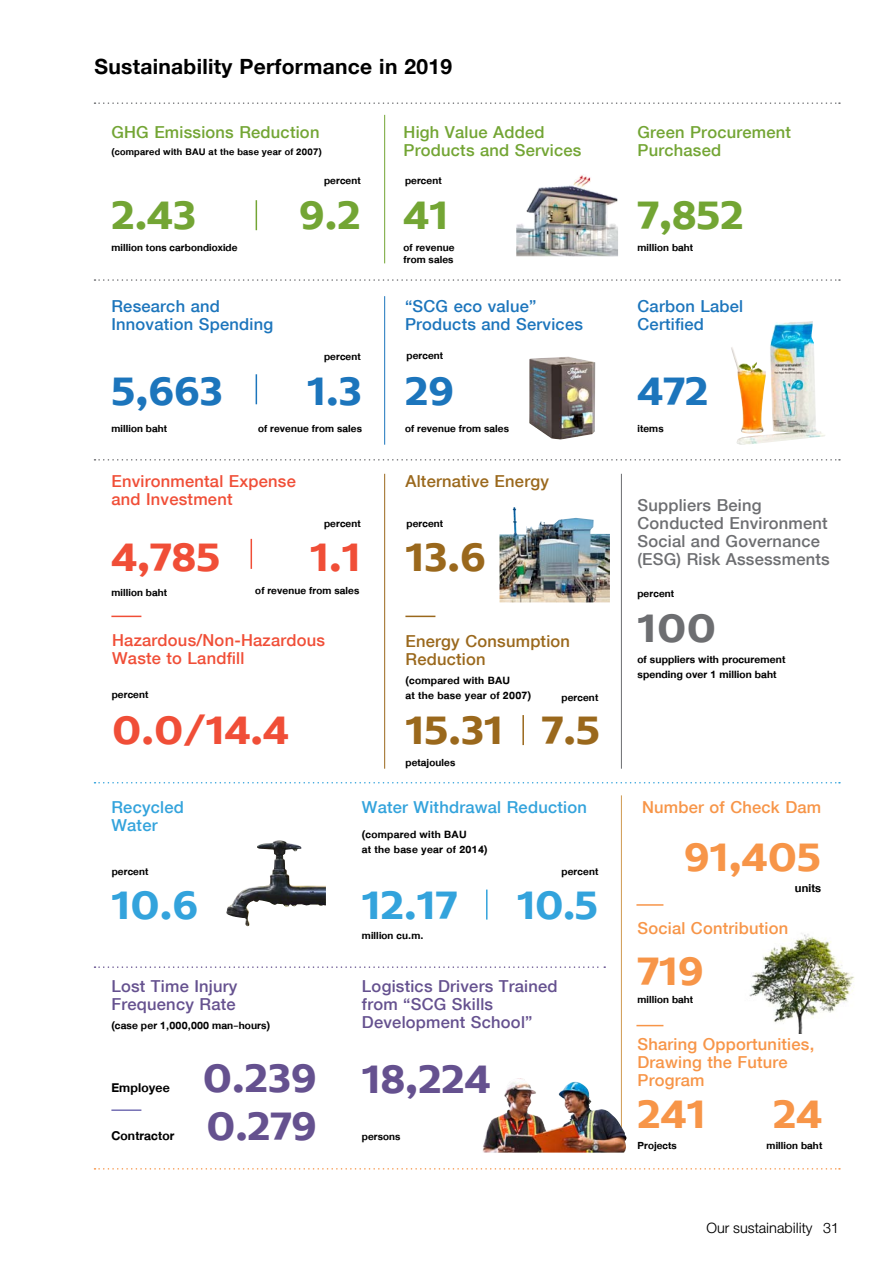
<style>
.page{position:relative;width:893px;height:1263px;background:#fff}
.page>*{position:absolute;margin:0;border:0;box-sizing:border-box;transform-origin:0 0}
.t1{font:700 45px/47.2px "SCG";color:#65518f}
.t2{font:700 45px "SCG";color:#f04e37}
.t3{font:700 45px "SCG";color:#73a534}
.t4{font:700 45px "SCG";color:#f79548}
.t5{font:700 45px "SCG";color:#1c75bc}
.t6{font:700 45px "SCG";color:#33a3dc}
.t7{font:700 45px "SCG";color:#9a681c}
.t8{font:700 45px "SCG";color:#6d6e71}
.t9{font:700 21px "Helvetica Neue";letter-spacing:.015em;color:#000}
.t10{font:21px "DB Helvethaica X Li";color:#000}
.t11{font:700 18px "DB Helvethaica X";letter-spacing:.01em;color:#000}
.t12{font:500 16.5px/18px "Helvetica Neue";letter-spacing:.015em;color:#65518f}
.t13{font:500 16.5px/18px "Helvetica Neue";letter-spacing:.015em;color:#1c75bc}
.t14{font:500 16.5px/18px "Helvetica Neue";letter-spacing:.015em;color:#73a534}
.t15{font:500 16.5px/18px "Helvetica Neue";letter-spacing:.015em;color:#f79548}
.t16{font:500 16.5px/18px "Helvetica Neue";letter-spacing:.015em;color:#6d6e71}
.t17{font:500 16.5px/18px "Helvetica Neue";letter-spacing:.015em;color:#f04e37}
.t18{font:500 16.5px/18px "Helvetica Neue";letter-spacing:.015em;color:#9a681c}
.t19{font:500 16.5px/18px "Helvetica Neue";letter-spacing:.015em;color:#33a3dc}
.t20{font:700 16.5px "DB Helvethaica X";letter-spacing:.01em;color:#000}
.t21{font:700 15px/15px "DB Helvethaica X";letter-spacing:.01em;color:#000}
.t22{font:700 14.7px/12px "DB Helvethaica X";letter-spacing:.01em;color:#000}
.t23{font:700 13.5px "DB Helvethaica X";letter-spacing:.02em;color:#000}
</style>
<div class="page">
<img style="left:749px;top:933px;width:106px;height:100px">
<hr style="left:256px;top:200px;width:1px;height:30px;background:#73a534">
<hr style="left:256px;top:374px;width:1px;height:30px;background:#1c75bc">
<hr style="left:111px;top:1109px;width:30px;height:2px;background:#7670b4">
<svg style="left:636px;top:1025px;width:27px;height:1px"></svg>
<hr style="left:636px;top:904px;width:27px;height:2px;background:#f79548">
<hr style="left:522px;top:715px;width:2px;height:30px;background:#9a681c">
<hr style="left:486px;top:889px;width:2px;height:30px;background:#33a3dc">
<hr style="left:251px;top:539px;width:1px;height:30px;background:#f04e37">
<hr style="left:111px;top:616px;width:30px;height:1px;background:#f04e37">
<hr style="left:405px;top:616px;width:30px;height:1px;background:#9a681c">
<svg style="left:94px;top:459px;width:746px;height:2px"></svg>
<svg style="left:94px;top:782px;width:746px;height:1px"></svg>
<svg style="left:94px;top:966px;width:511px;height:2px"></svg>
<svg style="left:94px;top:1168px;width:746px;height:1px"></svg>
<svg style="left:94px;top:279px;width:746px;height:2px"></svg>
<svg style="left:94px;top:102px;width:746px;height:2px"></svg>
<hr style="left:384px;top:115px;width:1px;height:148px;background:#73a534">
<hr style="left:384px;top:296px;width:1px;height:149px;background:#1c75bc">
<hr style="left:384px;top:474px;width:1px;height:295px;background:#9a681c">
<hr style="left:621px;top:474px;width:1px;height:295px;background:#6d6e71">
<hr style="left:621px;top:795px;width:1px;height:357px;background:#d09b52">
<img style="left:226px;top:840px;width:100px;height:86px">
<img style="left:529px;top:357px;width:66px;height:82px">
<img style="left:731px;top:321px;width:94px;height:124px">
<img style="left:516px;top:174px;width:102px;height:82px">
<img style="left:499px;top:507px;width:111px;height:95px">
<img style="left:483px;top:1078px;width:144px;height:74px">
<h2 class="t9" style="left:94px;top:54px;width:359px">Sustainability Performance in 2019</h2>
<p class="t14" style="left:111px;top:123px;width:210px">GHG Emissions Reduction</p>
<p class="t23" style="left:111px;top:144px;width:212px">(compared with BAU at the base year of 2007)</p>
<p class="t14" style="left:404px;top:123px;width:179px">High Value Added<br>Products and Services</p>
<p class="t14" style="left:637px;top:123px;width:155px">Green Procurement<br>Purchased</p>
<p class="t22" style="left:324px;top:175px;width:38px">percent</p>
<p class="t22" style="left:405px;top:175px;width:38px">percent</p>
<h1 class="t3" style="left:111px;top:179px;width:86px">2.43</h1>
<h1 class="t3" style="left:404px;top:179px;width:46px">41</h1>
<h1 class="t3" style="left:637px;top:179px;width:108px">7,852</h1>
<h1 class="t3" style="left:299px;top:179px;width:63px">9.2</h1>
<p class="t22" style="left:404px;top:242px;width:52px">of revenue from sales</p>
<p class="t22" style="left:111px;top:242px;width:128px">million tons carbondioxide</p>
<p class="t22" style="left:637px;top:242px;width:57px">million baht</p>
<p class="t13" style="left:111px;top:297px;width:163px">Research and<br>Innovation Spending</p>
<p class="t13" style="left:405px;top:297px;width:179px">“SCG eco value”<br>Products and Services</p>
<p class="t22" style="left:324px;top:351px;width:38px">percent</p>
<p class="t22" style="left:407px;top:349px;width:38px">percent</p>
<p class="t13" style="left:637px;top:297px;width:107px">Carbon Label<br>Certified</p>
<h1 class="t5" style="left:111px;top:355px;width:113px">5,663</h1>
<h1 class="t5" style="left:405px;top:355px;width:51px">29</h1>
<h1 class="t5" style="left:637px;top:355px;width:72px">472</h1>
<h1 class="t5" style="left:307px;top:355px;width:56px">1.3</h1>
<p class="t22" style="left:111px;top:423px;width:57px">million baht</p>
<p class="t22" style="left:258px;top:423px;width:105px">of revenue from sales</p>
<p class="t22" style="left:405px;top:423px;width:105px">of revenue from sales</p>
<p class="t22" style="left:637px;top:423px;width:28px">items</p>
<p class="t17" style="left:111px;top:472px;width:186px">Environmental Expense and Investment</p>
<p class="t18" style="left:405px;top:472px;width:145px">Alternative Energy</p>
<p class="t22" style="left:324px;top:517px;width:38px">percent</p>
<p class="t22" style="left:407px;top:517px;width:38px">percent</p>
<h1 class="t2" style="left:111px;top:521px;width:110px">4,785</h1>
<h1 class="t2" style="left:310px;top:521px;width:52px">1.1</h1>
<p class="t22" style="left:111px;top:586px;width:57px">million baht</p>
<p class="t22" style="left:255px;top:585px;width:105px">of revenue from sales</p>
<p class="t17" style="left:112px;top:630px;width:214px">Hazardous/Non-Hazardous<br>Waste to Landfill</p>
<p class="t22" style="left:112px;top:689px;width:38px">percent</p>
<h1 class="t2" style="left:112px;top:695px;width:178px">0.0/14.4</h1>
<h1 class="t7" style="left:405px;top:521px;width:82px">13.6</h1>
<p class="t18" style="left:405px;top:632px;width:166px">Energy Consumption<br>Reduction</p>
<p class="t21" style="left:405px;top:673px;width:127px">(compared with BAU<br>at the base year of 2007)</p>
<h1 class="t7" style="left:405px;top:695px;width:99px">15.31</h1>
<p class="t22" style="left:405px;top:756px;width:51px">petajoules</p>
<p class="t22" style="left:562px;top:691px;width:38px">percent</p>
<h1 class="t7" style="left:542px;top:695px;width:60px">7.5</h1>
<p class="t19" style="left:111px;top:798px;width:74px">Recycled<br>Water</p>
<p class="t19" style="left:362px;top:798px;width:226px">Water Withdrawal Reduction</p>
<p class="t21" style="left:362px;top:827px;width:127px">(compared with BAU<br>at the base year of 2014)</p>
<p class="t22" style="left:112px;top:865px;width:38px">percent</p>
<p class="t22" style="left:562px;top:865px;width:38px">percent</p>
<h1 class="t6" style="left:111px;top:869px;width:88px">10.6</h1>
<h1 class="t6" style="left:362px;top:869px;width:97px">12.17</h1>
<h1 class="t6" style="left:517px;top:869px;width:83px">10.5</h1>
<p class="t22" style="left:362px;top:929px;width:63px">million cu.m.</p>
<p class="t12" style="left:111px;top:977px;width:128px">Lost Time Injury<br>Frequency Rate</p>
<p class="t12" style="left:362px;top:977px;width:197px">Logistics Drivers Trained from “SCG Skills<br>Development School”</p>
<h1 class="t1" style="left:203px;top:1055px;width:115px">0.239<br>0.279</h1>
<p class="t21" style="left:111px;top:1018px;width:160px">(case per 1,000,000 man-hours)</p>
<h1 class="t1" style="left:362px;top:1055px;width:130px">18,224</h1>
<p class="t11" style="left:111px;top:1077px;width:60px">Employee</p>
<p class="t11" style="left:111px;top:1125px;width:64px">Contractor</p>
<p class="t22" style="left:362px;top:1130px;width:40px">persons</p>
<p class="t16" style="left:637px;top:496px;width:194px">Suppliers Being<br>Conducted Environment<br>Social and Governance (ESG) Risk Assessments</p>
<p class="t22" style="left:637px;top:587px;width:38px">percent</p>
<h1 class="t8" style="left:637px;top:592px;width:80px">100</h1>
<p class="t21" style="left:637px;top:652px;width:149px">of suppliers with procurement spending over 1 million baht</p>
<p class="t15" style="left:642px;top:798px;width:181px">Number of Check Dam</p>
<h1 class="t4" style="left:684px;top:821px;width:138px">91,405</h1>
<p class="t20" style="left:795px;top:878px;width:28px">units</p>
<p class="t15" style="left:637px;top:919px;width:152px">Social Contribution</p>
<h1 class="t4" style="left:637px;top:935px;width:68px">719</h1>
<p class="t22" style="left:637px;top:994px;width:57px">million baht</p>
<p class="t15" style="left:637px;top:1034px;width:178px">Sharing Opportunities,<br>Drawing the Future<br>Program</p>
<h1 class="t4" style="left:637px;top:1078px;width:70px">241</h1>
<h1 class="t4" style="left:773px;top:1078px;width:51px">24</h1>
<p class="t22" style="left:637px;top:1139px;width:41px">Projects</p>
<p class="t22" style="left:767px;top:1139px;width:57px">million baht</p>
<h2 class="t10" style="left:707px;top:1216px;width:134px">Our sustainability 31</h2>
</div>
